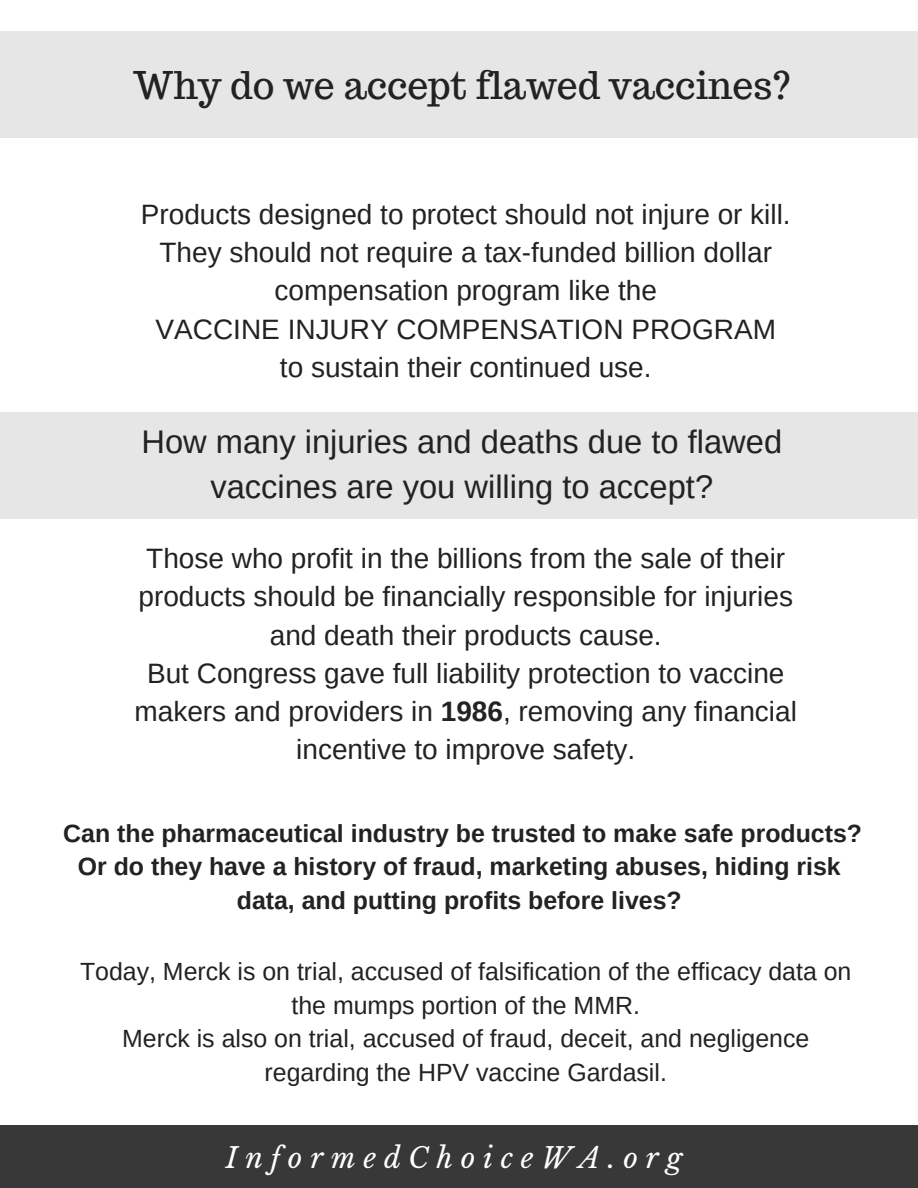
<style>
.page{position:relative;width:918px;height:1188px;background:#fff}
.page>*{position:absolute;margin:0;border:0;box-sizing:border-box;transform-origin:0 0}
.t1{font:37.35px "Trocchi";color:#222}
.t2{font:32.7px/45px "Arimo";color:#222;text-align:center}
.t3{font:28.05px/38.2px "Arimo";color:#222;text-align:center}
.t4{font:italic 28.05px "Libre Baskerville";letter-spacing:.28em;color:#fff}
.t5{font:24.9px/33.8px "Arimo";color:#222;text-align:center}
.t6{font:700 24.9px/33.8px "Arimo";color:#222;text-align:center}
.s1{font-weight:700}
</style>
<div class="page">
<div style="left:0;top:1125px;width:918px;height:63px;background:#383838"></div>
<div style="left:0;top:32px;width:918px;height:106px;background:#e6e6e6"></div>
<div style="left:0;top:412px;width:918px;height:107px;background:#e6e6e6"></div>
<h1 class="t1" style="left:133px;top:61px;width:660px">Why do we accept flawed vaccines?</h1>
<p class="t3" style="left:141px;top:195px;width:651px">Products designed to protect should not injure or kill.<br>They should not require a tax-funded billion dollar compensation program like the<br>VACCINE INJURY COMPENSATION PROGRAM to sustain their continued use.</p>
<p class="t2" style="left:141px;top:420px;width:642px">How many injuries and deaths due to flawed vaccines are you willing to accept?</p>
<p class="t3" style="left:135px;top:539px;width:664px">Those who profit in the billions from the sale of their products should be financially responsible for injuries and death their products cause.<br>But Congress gave full liability protection to vaccine makers and providers in <span class="s1">1986</span>, removing any financial incentive to improve safety.</p>
<p class="t6" style="left:63px;top:816px;width:800px">Can the pharmaceutical industry be trusted to make safe products?<br>Or do they have a history of fraud, marketing abuses, hiding risk data, and putting profits before lives?</p>
<p class="t5" style="left:80px;top:954px;width:773px">Today, Merck is on trial, accused of falsification of the efficacy data on the mumps portion of the MMR.<br>Merck is also on trial, accused of fraud, deceit, and negligence regarding the HPV vaccine Gardasil.</p>
<p class="t4" style="left:226px;top:1141px;width:458px">InformedChoiceWA.org</p>
</div>
